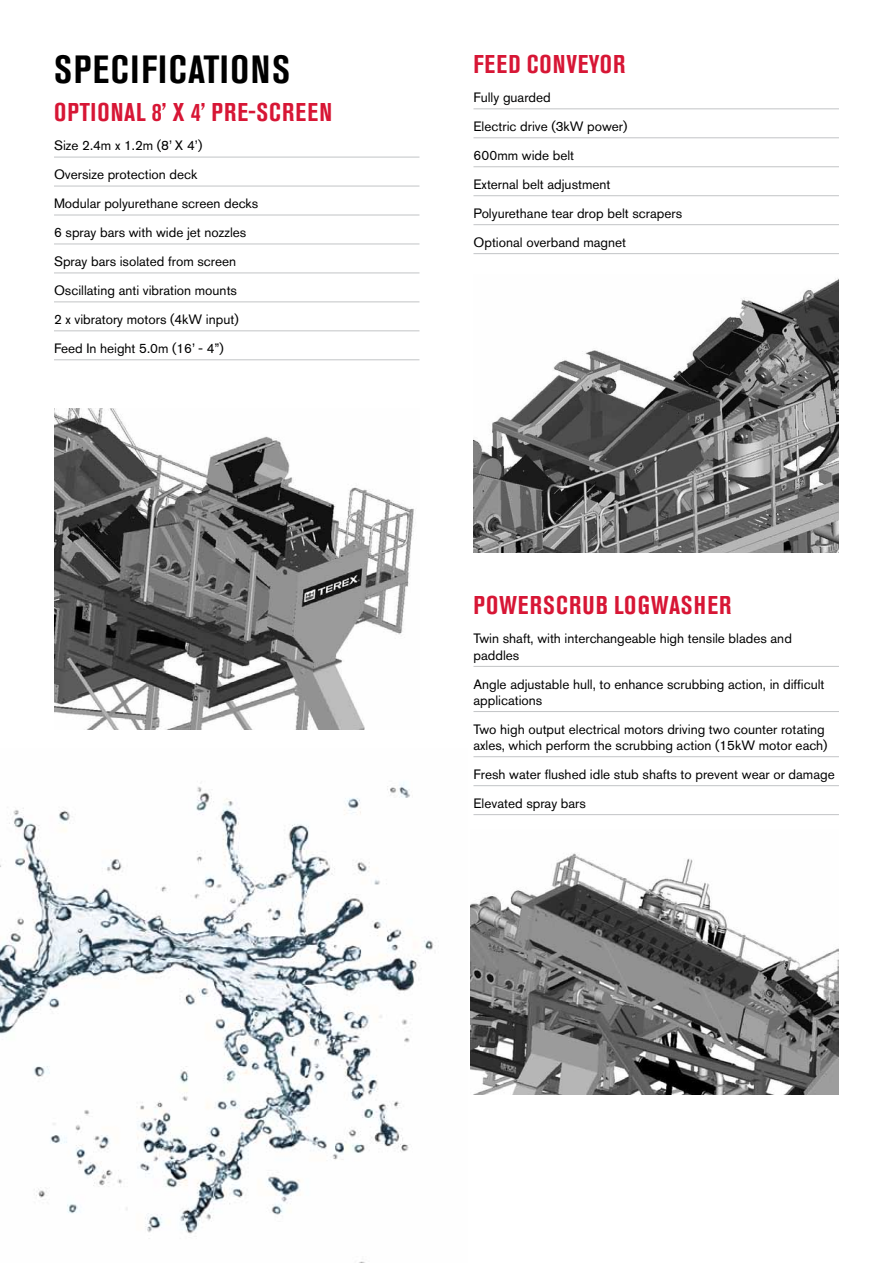
<style>
.page{position:relative;width:893px;height:1263px;background:#fff}
.page>*{position:absolute;margin:0;border:0;box-sizing:border-box;transform-origin:0 0}
.t1{font:700 condensed 39px "Akzidenz Grotesk Pro";letter-spacing:.045em;color:#000}
.t2{font:700 condensed 25.5px "Akzidenz Grotesk Pro";letter-spacing:.045em;color:#d71635}
.t3{font:13.5px/29px "Akzidenz Grotesk Pro";color:#000}
</style>
<div class="page">
<img style="left:0;top:782px;width:434px;height:481px">
<hr style="left:54px;top:157px;width:365px;height:1px;background:#c2c4c6">
<hr style="left:54px;top:186px;width:365px;height:1px;background:#c2c4c6">
<hr style="left:54px;top:215px;width:365px;height:1px;background:#c2c4c6">
<hr style="left:54px;top:244px;width:365px;height:1px;background:#c2c4c6">
<hr style="left:54px;top:273px;width:365px;height:1px;background:#c2c4c6">
<hr style="left:54px;top:301px;width:365px;height:1px;background:#c2c4c6">
<hr style="left:54px;top:330px;width:365px;height:1px;background:#c2c4c6">
<hr style="left:54px;top:359px;width:365px;height:1px;background:#c2c4c6">
<hr style="left:473px;top:108px;width:366px;height:1px;background:#c2c4c6">
<hr style="left:473px;top:137px;width:366px;height:1px;background:#c2c4c6">
<hr style="left:473px;top:166px;width:366px;height:1px;background:#c2c4c6">
<hr style="left:473px;top:195px;width:366px;height:1px;background:#c2c4c6">
<hr style="left:473px;top:224px;width:366px;height:1px;background:#c2c4c6">
<hr style="left:473px;top:253px;width:366px;height:1px;background:#c2c4c6">
<hr style="left:473px;top:666px;width:366px;height:1px;background:#c2c4c6">
<hr style="left:473px;top:711px;width:366px;height:1px;background:#c2c4c6">
<hr style="left:473px;top:756px;width:366px;height:1px;background:#c2c4c6">
<hr style="left:473px;top:785px;width:366px;height:1px;background:#c2c4c6">
<hr style="left:473px;top:814px;width:366px;height:1px;background:#c2c4c6">
<img style="left:54px;top:408px;width:360px;height:321px">
<img style="left:473px;top:278px;width:366px;height:274px">
<img style="left:471px;top:853px;width:368px;height:242px">
<h1 class="t1" style="left:54px;top:44px;width:237px">SPECIFICATIONS</h1>
<h2 class="t2" style="left:54px;top:96px;width:279px">OPTIONAL 8’ x 4’ PRE-SCREEN</h2>
<p class="t3" style="left:54px;top:131px;width:206px">Size 2.4m x 1.2m (8’ X 4’)<br>Oversize protection deck<br>Modular polyurethane screen decks<br>6 spray bars with wide jet nozzles<br>Spray bars isolated from screen<br>Oscillating anti vibration mounts<br>2 x vibratory motors (4kW input)<br>Feed In height 5.0m (16’ - 4”)</p>
<h2 class="t2" style="left:474px;top:48px;width:153px">FEED CONVEYOR</h2>
<p class="t3" style="left:473px;top:83px;width:210px">Fully guarded<br>Electric drive (3kW power)<br>600mm wide belt<br>External belt adjustment<br>Polyurethane tear drop belt scrapers<br>Optional overband magnet</p>
<h2 class="t2" style="left:474px;top:589px;width:259px">POWERSCRUB LOGWASHER</h2>
<p class="t3" style="left:473px;top:630px;width:320px;line-height:16.2px">Twin shaft, with interchangeable high tensile blades and paddles</p>
<p class="t3" style="left:473px;top:676px;width:352px;line-height:16.2px">Angle adjustable hull, to enhance scrubbing action, in difficult applications</p>
<p class="t3" style="left:473px;top:721px;width:356px;line-height:16.2px">Two high output electrical motors driving two counter rotating axles, which perform the scrubbing action (15kW motor each)</p>
<p class="t3" style="left:473px;top:760px;width:363px">Fresh water flushed idle stub shafts to prevent wear or damage<br>Elevated spray bars</p>
</div>
